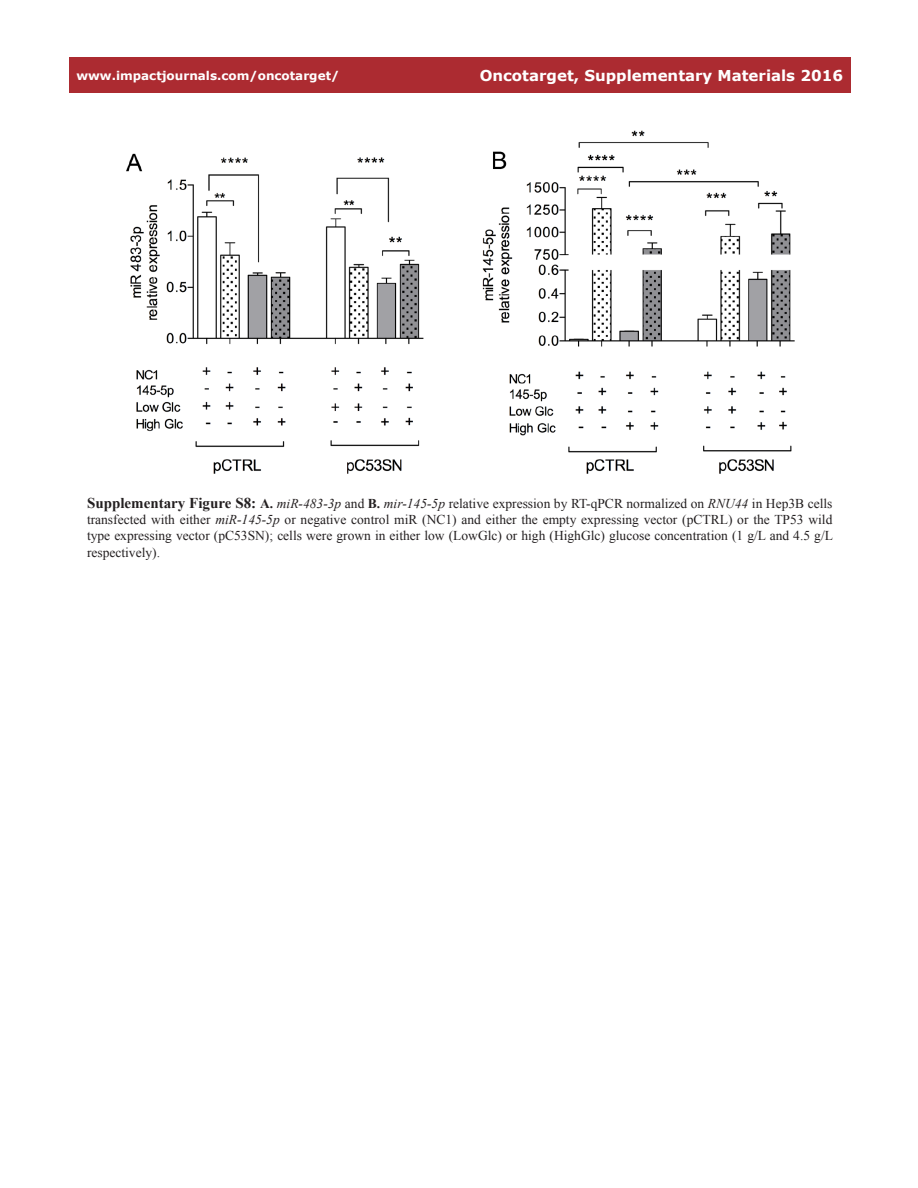
<style>
.page{position:relative;width:918px;height:1188px;background:#fff}
.page>*{position:absolute;margin:0;border:0;box-sizing:border-box;transform-origin:0 0}
.t1{font:700 15px "Verdana";color:#fff}
.t2{font:13.5px/16.2px "Times New Roman";color:#231f20;text-align:justify}
.t3{font:700 12px "Verdana";color:#fff}
.s1{font-weight:700;font-size:15px}
.s2{font-weight:700}
.s3{font-style:italic}
</style>
<div class="page">
<div style="left:69px;top:57px;width:781px;height:36px;background:#ac2b31"></div>
<img style="left:126px;top:130px;width:669px;height:344px">
<p class="t3" style="left:76px;top:67px;width:264px">www.impactjournals.com/oncotarget/</p>
<p class="t1" style="left:480px;top:66px;width:365px">Oncotarget, Supplementary Materials 2016</p>
<p class="t2" style="left:87px;top:495px;width:748px"><span class="s1">Supplementary Figure S8:</span> <span class="s2">A.</span> <span class="s3">miR-483-3p</span> and <span class="s2">B.</span> <span class="s3">mir-145-5p</span> relative expression by RT-qPCR normalized on <span class="s3">RNU44</span> in Hep3B cells transfected with either <span class="s3">miR-145-5p</span> or negative control miR (NC1) and either the empty expressing vector (pCTRL) or the TP53 wild type expressing vector (pC53SN); cells were grown in either low (LowGlc) or high (HighGlc) glucose concentration (1 g/L and 4.5 g/L respectively).</p>
</div>
